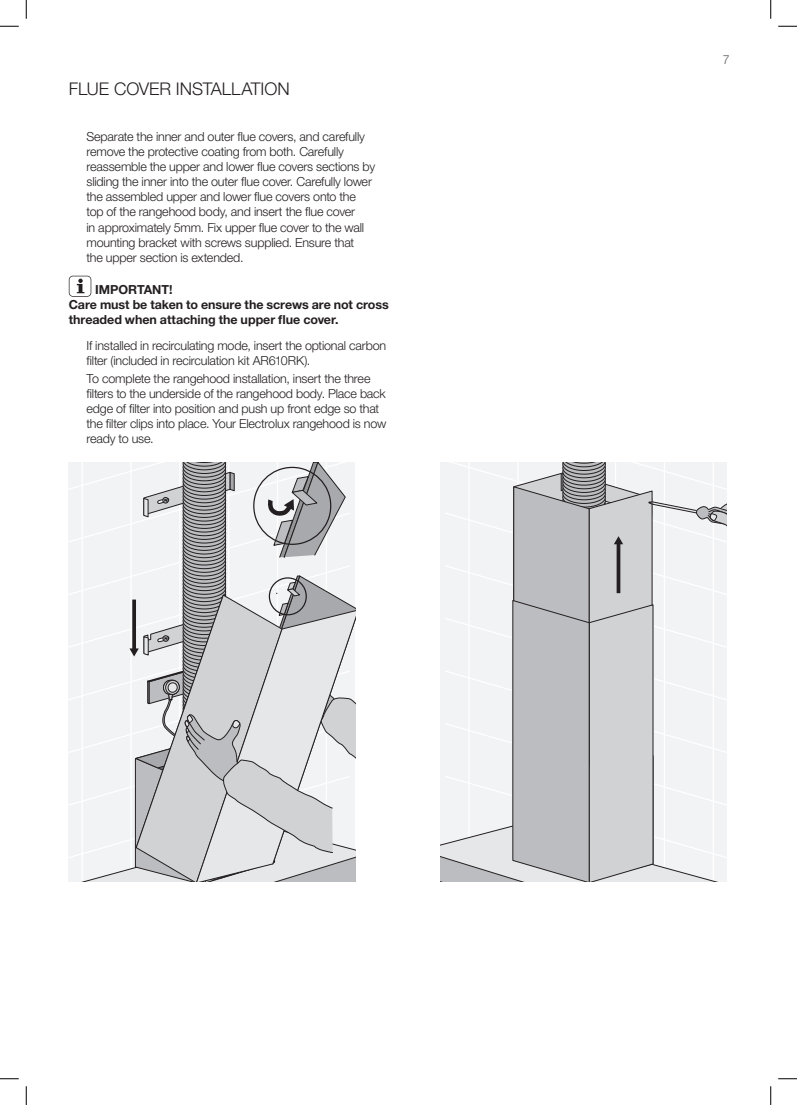
<style>
.page{position:relative;width:797px;height:1105px;background:#fff}
.page>*{position:absolute;margin:0;border:0;box-sizing:border-box;transform-origin:0 0}
.t1{font:300 17.5px "Helvetica Neue LT Std";letter-spacing:-.005em;color:#231f20}
.t2{font:300 12.5px/15px "Helvetica Neue LT Std";letter-spacing:-.015em;color:#231f20}
.t3{font:700 12.5px/15px "Helvetica Neue LT Std";letter-spacing:-.005em;color:#231f20}
.t4{font:300 12.5px "Helvetica Neue LT Std";color:#57585a}
</style>
<div class="page">
<div style="left:69px;top:276px;width:22px;height:21px;background:#5a5758;border-radius:4px"></div>
<div style="left:69px;top:276px;width:22px;height:20px;background:#fff;border-radius:3px"></div>
<svg style="left:77px;top:279px;width:7px;height:14px"></svg>
<svg style="left:69px;top:462px;width:286px;height:419px"></svg>
<svg style="left:440px;top:462px;width:286px;height:419px"></svg>
<svg style="left:0;top:25px;width:19px;height:2px"></svg>
<svg style="left:778px;top:25px;width:19px;height:2px"></svg>
<svg style="left:0;top:1078px;width:19px;height:1px"></svg>
<svg style="left:778px;top:1078px;width:19px;height:1px"></svg>
<svg style="left:25px;top:0;width:2px;height:19px"></svg>
<svg style="left:25px;top:1086px;width:2px;height:19px"></svg>
<svg style="left:770px;top:0;width:1px;height:19px"></svg>
<svg style="left:770px;top:1086px;width:1px;height:19px"></svg>
<h1 class="t1" style="left:69px;top:79px;width:222px">FLUE COVER INSTALLATION</h1>
<p class="t2" style="left:86px;top:129px;width:290px">Separate the inner and outer flue covers, and carefully remove the protective coating from both. Carefully reassemble the upper and lower flue covers sections by sliding the inner into the outer flue cover. Carefully lower the assembled upper and lower flue covers onto the top of the rangehood body, and insert the flue cover<br>in approximately 5mm. Fix upper flue cover to the wall mounting bracket with screws supplied. Ensure that<br>the upper section is extended.</p>
<p class="t3" style="left:69px;top:282px;width:321px;text-indent:26px">IMPORTANT!<br>Care must be taken to ensure the screws are not cross threaded when attaching the upper flue cover.</p>
<p class="t2" style="left:86px;top:338px;width:301px">If installed in recirculating mode, insert the optional carbon filter (included in recirculation kit AR610RK).</p>
<p class="t2" style="left:86px;top:371px;width:301px">To complete the rangehood installation, insert the three filters to the underside of the rangehood body. Place back edge of filter into position and push up front edge so that the filter clips into place. Your Electrolux rangehood is now ready to use.</p>
<p class="t4" style="left:723px;top:51px;width:8px">7</p>
</div>
